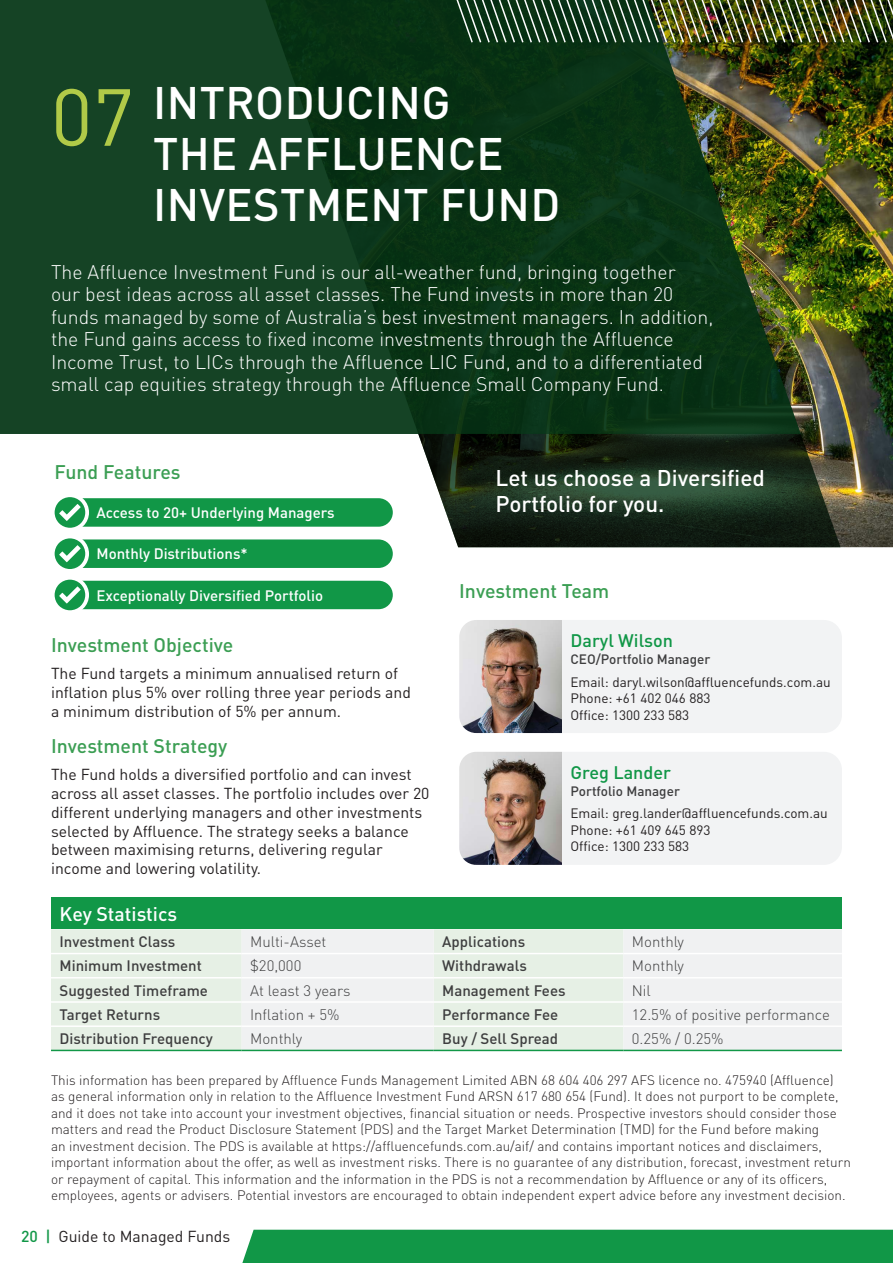
<style>
.page{position:relative;width:893px;height:1263px;background:#fff}
.page>*{position:absolute;margin:0;border:0;box-sizing:border-box;transform-origin:0 0}
.Sectiong_Heading_02{font:79.5px "DIN Pro";color:#b1ca48}
.Section_Heading_01{font:500 45px/51px "DIN Pro";letter-spacing:.01em;color:#fff}
.AFM_Intro{font:500 22.5px/25.5px "DIN Pro";color:#fff}
.AFM_Intro-2{font:300 19.5px/22.5px "DIN Pro";color:#fff}
.Aff_H1{font:500 19.5px "DIN Pro";color:#3b9e53}
.Body_H1{font:500 19.5px "DIN Pro";color:#fff}
.Aff_H2{font:500 18px "DIN Pro";color:#119747}
.AFM_Body{font:15.75px/18.8px "DIN Pro";color:#231f20}
.Body_text{font:500 15px "DIN Pro";color:#3e3e3f}
.Body_text-2{font:300 15px "DIN Pro";color:#3e3e3f}
.Aff_body_10pt_Black{font:500 15px "DIN Pro";color:#fff}
.AFM_Source-disclaimer{font:300 13.5px/16.5px "DIN Pro";color:#231f20}
.Aff_body_10pt_Black-2{font:13.5px "DIN Pro";color:#231f20}
.Aff_body_10pt_Black-3{font:500 13.5px "DIN Pro";color:#3e3e3f}
.s1{font-weight:500;color:#119747}
</style>
<div class="page">
<div style="left:242px;top:1230px;width:651px;height:33px;background:#119747"></div>
<img style="left:385px;top:44px;width:508px;height:503px">
<svg style="left:0;top:0;width:801px;height:434px;fill:#15431d"></svg>
<img style="left:415px;top:0;width:478px;height:44px">
<div style="left:62px;top:498px;width:331px;height:29px;background:#119747;border-radius:14px"></div>
<div style="left:51px;top:493px;width:38px;height:38px;border:4px solid #fff;border-radius:50%"></div>
<svg style="left:55px;top:497px;width:30px;height:31px"></svg>
<div style="left:62px;top:539px;width:331px;height:29px;background:#119747;border-radius:14px"></div>
<div style="left:51px;top:535px;width:38px;height:38px;border:4px solid #fff;border-radius:50%"></div>
<svg style="left:55px;top:538px;width:30px;height:31px"></svg>
<div style="left:62px;top:581px;width:331px;height:28px;background:#119747;border-radius:14px"></div>
<div style="left:51px;top:576px;width:38px;height:38px;border:4px solid #fff;border-radius:50%"></div>
<svg style="left:55px;top:580px;width:30px;height:30px"></svg>
<div style="left:562px;top:752px;width:280px;height:113px;background:#f2f3f4"></div>
<img style="left:459px;top:752px;width:103px;height:113px">
<div style="left:562px;top:620px;width:280px;height:113px;background:#f2f3f4"></div>
<img style="left:459px;top:620px;width:103px;height:113px">
<div style="left:51px;top:897px;width:791px;height:32px;background:#119747"></div>
<div style="left:51px;top:929px;width:191px;height:121px;background:#e6f0e5"></div>
<svg style="left:242px;top:929px;width:600px;height:121px;fill:#f0f1f2"></svg>
<hr style="left:51px;top:953px;width:191px;height:1px;background:#fff">
<hr style="left:242px;top:953px;width:192px;height:1px;background:#fff">
<hr style="left:434px;top:953px;width:189px;height:1px;background:#fff">
<hr style="left:623px;top:953px;width:219px;height:1px;background:#fff">
<hr style="left:51px;top:977px;width:191px;height:1px;background:#fff">
<hr style="left:242px;top:977px;width:192px;height:1px;background:#fff">
<hr style="left:434px;top:977px;width:189px;height:1px;background:#fff">
<hr style="left:623px;top:977px;width:219px;height:1px;background:#fff">
<hr style="left:51px;top:1001px;width:191px;height:2px;background:#fff">
<hr style="left:242px;top:1001px;width:192px;height:2px;background:#fff">
<hr style="left:434px;top:1001px;width:189px;height:2px;background:#fff">
<hr style="left:623px;top:1001px;width:219px;height:2px;background:#fff">
<hr style="left:51px;top:1025px;width:191px;height:2px;background:#fff">
<hr style="left:242px;top:1025px;width:192px;height:2px;background:#fff">
<hr style="left:434px;top:1025px;width:189px;height:2px;background:#fff">
<hr style="left:623px;top:1025px;width:219px;height:2px;background:#fff">
<hr style="left:51px;top:1050px;width:191px;height:1px;background:#119747">
<hr style="left:242px;top:1050px;width:192px;height:1px;background:#119747">
<hr style="left:434px;top:1050px;width:189px;height:1px;background:#119747">
<hr style="left:623px;top:1050px;width:219px;height:1px;background:#119747">
<svg style="left:418px;top:434px;width:423px;height:113px"></svg>
<p class="Sectiong_Heading_02" style="left:51px;top:63px;width:84px">07</p>
<p class="Section_Heading_01" style="left:153px;top:76px;width:409px">INTRODUCING<br>THE AFFLUENCE<br>INVESTMENT FUND</p>
<p class="AFM_Intro-2" style="left:51px;top:260px;width:664px">The Affluence Investment Fund is our all-weather fund, bringing together<br>our best ideas across all asset classes. The Fund invests in more than 20 funds managed by some of Australia’s best investment managers. In addition, the Fund gains access to fixed income investments through the Affluence Income Trust, to LICs through the Affluence LIC Fund, and to a differentiated small cap equities strategy through the Affluence Small Company Fund.</p>
<p class="Aff_H1" style="left:55px;top:459px;width:127px">Fund Features</p>
<p class="Aff_body_10pt_Black" style="left:97px;top:503px;width:240px">Access to 20+ Underlying Managers</p>
<p class="Aff_body_10pt_Black" style="left:97px;top:544px;width:153px">Monthly Distributions*</p>
<p class="Aff_body_10pt_Black" style="left:97px;top:585px;width:228px">Exceptionally Diversified Portfolio</p>
<p class="Aff_H1" style="left:51px;top:632px;width:184px">Investment Objective</p>
<p class="AFM_Body" style="left:51px;top:664px;width:361px">The Fund targets a minimum annualised return of inflation plus 5% over rolling three year periods and a minimum distribution of 5% per annum.</p>
<p class="Aff_H1" style="left:51px;top:733px;width:178px">Investment Strategy</p>
<p class="AFM_Body" style="left:51px;top:765px;width:380px">The Fund holds a diversified portfolio and can invest across all asset classes. The portfolio includes over 20 different underlying managers and other investments selected by Affluence. The strategy seeks a balance between maximising returns, delivering regular income and lowering volatility.</p>
<p class="AFM_Intro" style="left:495px;top:465px;width:271px">Let us choose a Diversified<br>Portfolio for you.</p>
<p class="Aff_H1" style="left:459px;top:577px;width:152px">Investment Team</p>
<p class="Aff_H2" style="left:570px;top:628px;width:104px">Daryl Wilson</p>
<p class="Aff_body_10pt_Black-3" style="left:570px;top:650px;width:141px">CEO/Portfolio Manager</p>
<p class="Aff_body_10pt_Black-2" style="left:570px;top:672px;width:262px">Email: daryl.wilson@affluencefunds.com.au</p>
<p class="Aff_body_10pt_Black-2" style="left:570px;top:689px;width:142px">Phone: +61 402 046 883</p>
<p class="Aff_body_10pt_Black-2" style="left:570px;top:705px;width:120px">Office: 1300 233 583</p>
<p class="Aff_H2" style="left:570px;top:760px;width:102px">Greg Lander</p>
<p class="Aff_body_10pt_Black-3" style="left:570px;top:781px;width:111px">Portfolio Manager</p>
<p class="Aff_body_10pt_Black-2" style="left:570px;top:804px;width:259px">Email: greg.lander@affluencefunds.com.au</p>
<p class="Aff_body_10pt_Black-2" style="left:570px;top:821px;width:142px">Phone: +61 409 645 893</p>
<p class="Aff_body_10pt_Black-2" style="left:570px;top:837px;width:120px">Office: 1300 233 583</p>
<p class="Body_H1" style="left:60px;top:900px;width:119px">Key Statistics</p>
<p class="Body_text" style="left:60px;top:931px;width:117px">Investment Class</p>
<p class="Body_text-2" style="left:250px;top:931px;width:78px">Multi-Asset</p>
<p class="Body_text" style="left:442px;top:931px;width:84px">Applications</p>
<p class="Body_text-2" style="left:632px;top:931px;width:54px">Monthly</p>
<p class="Body_text" style="left:60px;top:956px;width:144px">Minimum Investment</p>
<p class="Body_text-2" style="left:250px;top:956px;width:53px">$20,000</p>
<p class="Body_text" style="left:442px;top:956px;width:86px">Withdrawals</p>
<p class="Body_text-2" style="left:632px;top:956px;width:54px">Monthly</p>
<p class="Body_text" style="left:60px;top:980px;width:150px">Suggested Timeframe</p>
<p class="Body_text-2" style="left:250px;top:980px;width:102px">At least 3 years</p>
<p class="Body_text" style="left:442px;top:980px;width:125px">Management Fees</p>
<p class="Body_text-2" style="left:632px;top:980px;width:21px">Nil</p>
<p class="Body_text" style="left:60px;top:1004px;width:102px">Target Returns</p>
<p class="Body_text-2" style="left:250px;top:1004px;width:91px">Inflation + 5%</p>
<p class="Body_text" style="left:442px;top:1004px;width:118px">Performance Fee</p>
<p class="Body_text-2" style="left:632px;top:1004px;width:200px">12.5% of positive performance</p>
<p class="Body_text" style="left:60px;top:1028px;width:155px">Distribution Frequency</p>
<p class="Body_text-2" style="left:250px;top:1028px;width:54px">Monthly</p>
<p class="Body_text" style="left:442px;top:1028px;width:117px">Buy / Sell Spread</p>
<p class="Body_text-2" style="left:632px;top:1028px;width:93px">0.25% / 0.25%</p>
<p class="AFM_Source-disclaimer" style="left:51px;top:1071px;width:801px">This information has been prepared by Affluence Funds Management Limited ABN 68 604 406 297 AFS licence no. 475940 (Affluence)<br>as general information only in relation to the Affluence Investment Fund ARSN 617 680 654 (Fund). It does not purport to be complete, and it does not take into account your investment objectives, financial situation or needs. Prospective investors should consider those matters and read the Product Disclosure Statement (PDS) and the Target Market Determination (TMD) for the Fund before making<br>an investment decision. The PDS is available at https://affluencefunds.com.au/aif/ and contains important notices and disclaimers, important information about the offer, as well as investment risks. There is no guarantee of any distribution, forecast, investment return or repayment of capital. This information and the information in the PDS is not a recommendation by Affluence or any of its officers, employees, agents or advisers. Potential investors are encouraged to obtain independent expert advice before any investment decision.</p>
<p class="AFM_Body" style="left:21px;top:1226px;width:210px"><span class="s1">20 |</span> Guide to Managed Funds</p>
</div>
